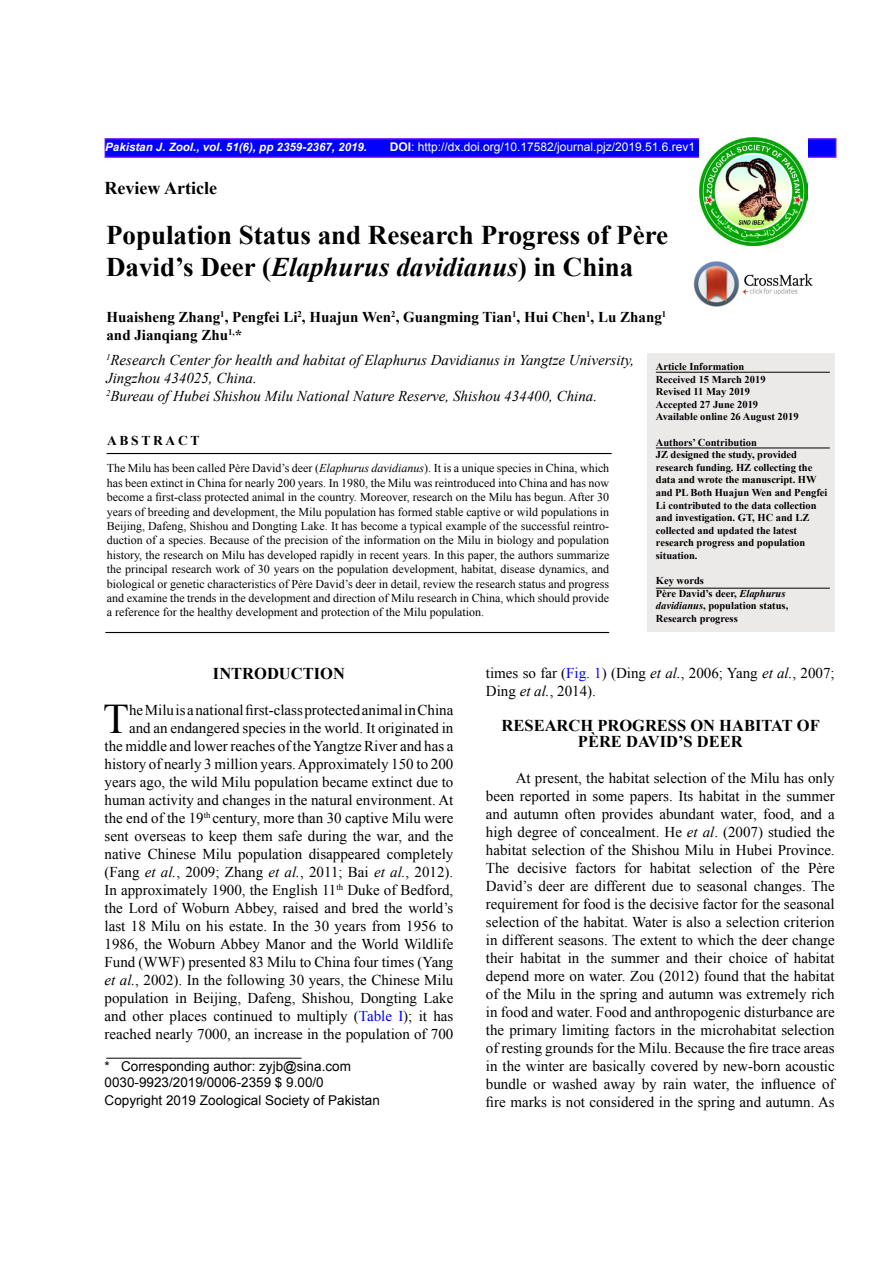
<style>
.page{position:relative;width:893px;height:1263px;background:#fff}
.page>*{position:absolute;margin:0;border:0;box-sizing:border-box;transform-origin:0 0}
.t1{font:42.15px "Times New Roman";color:#000}
.t2{font:700 27px/32.4px "Times New Roman";color:#000}
.t3{font:700 18px "Times New Roman";color:#000}
.t4{font:700 16.5px/16.5px "Times New Roman";color:#000;text-align:center}
.t5{font:15px/18px "Times New Roman";color:#000;text-align:right}
.t6{font:italic 15px/18px "Times New Roman";color:#000}
.t7{font:700 15px/18px "Times New Roman";color:#000}
.t8{font:13.5px/16.2px "Arial";color:#000}
.t9{font:700 13.5px "Times New Roman";letter-spacing:.2em;color:#000}
.t10{font:12px/14.4px "Times New Roman";color:#000;text-align:justify}
.t11{font:12px "Arial";color:#fff}
.t12{font:italic 700 11.55px "Arial";color:#fff}
.t13{font:700 10.5px/12.6px "Times New Roman";color:#000}
.s1{font-weight:700}
.s2{font-style:italic}
.s3{color:#00f}
</style>
<div class="page">
<img style="left:694px;top:261px;width:119px;height:45px">
<div style="left:105px;top:138px;width:731px;height:20px;background:#00f;border:2px solid #60f"></div>
<img style="left:699px;top:138px;width:108px;height:108px">
<div style="left:647px;top:353px;width:187px;height:278px;background:#ece9e9"></div>
<hr style="left:656px;top:448px;width:174px;height:1px;background:#000">
<hr style="left:107px;top:453px;width:505px;height:1px;background:#000">
<hr style="left:105px;top:632px;width:504px;height:1px;background:#000">
<hr style="left:656px;top:372px;width:174px;height:1px;background:#000">
<hr style="left:106px;top:1058px;width:196px;height:1px;background:#000">
<hr style="left:656px;top:588px;width:174px;height:1px;background:#000">
<p class="t12" style="left:105px;top:139px;width:263px">Pakistan J. Zool., vol. 51(6), pp 2359-2367, 2019.</p>
<p class="t11" style="left:390px;top:138px;width:307px"><span class="s1">DOI</span>: http://dx.doi.org/10.17582/journal.pjz/2019.51.6.rev1</p>
<p class="t3" style="left:105px;top:176px;width:114px">Review Article</p>
<h2 class="t2" style="left:106px;top:218px;width:563px">Population Status and Research Progress of Père<br>David’s Deer (<span class="s2">Elaphurus davidianus</span>) in China</h2>
<p class="t7" style="left:106px;top:307px;width:561px">Huaisheng Zhang<sup>1</sup>, Pengfei Li<sup>2</sup>, Huajun Wen<sup>2</sup>, Guangming Tian<sup>1</sup>, Hui Chen<sup>1</sup>, Lu Zhang<sup>1 </sup>and Jianqiang Zhu<sup>1,</sup>*</p>
<p class="t6" style="left:106px;top:351px;width:530px"><sup>1</sup>Research Center for health and habitat of Elaphurus Davidianus in Yangtze University,<br>Jingzhou 434025, China.<br><sup>2</sup>Bureau of Hubei Shishou Milu National Nature Reserve, Shishou 434400, China.</p>
<p class="t13" style="left:656px;top:360px;width:144px">Article Information<br>Received 15 March 2019<br>Revised 11 May 2019<br>Accepted 27 June 2019<br>Available online 26 August 2019</p>
<p class="t13" style="left:656px;top:435px;width:173px">Authors’ Contribution<br>JZ designed the study, provided research funding. HZ collecting the data and wrote the manuscript. HW and PL Both Huajun Wen and Pengfei<br>Li contributed to the data collection and investigation. GT, HC and LZ collected and updated the latest research progress and population situation.</p>
<p class="t13" style="left:656px;top:574px;width:134px">Key words<br>Père David’s deer, <span class="s2">Elaphurus davidianus</span>, population status,<br>Research progress</p>
<p class="t9" style="left:107px;top:431px;width:94px">ABSTRACT</p>
<p class="t10" style="left:107px;top:461px;width:504px">The Milu has been called Père David’s deer (<span class="s2">Elaphurus davidianus</span>). It is a unique species in China, which has been extinct in China for nearly 200 years. In 1980, the Milu was reintroduced into China and has now become a first-class protected animal in the country. Moreover, research on the Milu has begun. After 30 years of breeding and development, the Milu population has formed stable captive or wild populations in Beijing, Dafeng, Shishou and Dongting Lake. It has become a typical example of the successful reintro&shy;duction of a species. Because of the precision of the information on the Milu in biology and population history, the research on Milu has developed rapidly in recent years. In this paper, the authors summarize the principal research work of 30 years on the population development, habitat, disease dynamics, and biological or genetic characteristics of Père David’s deer in detail, review the research status and progress and examine the trends in the development and direction of Milu research in China, which should provide a reference for the healthy development and protection of the Milu population.</p>
<p class="t4" style="left:213px;top:665px;width:133px">INTRODUCTION</p>
<p class="t5" style="left:105px;top:700px;width:350px">he Milu is a national first-class protected animal in China and an endangered species in the world. It originated in<br>the middle and lower reaches of the Yangtze River and has a history of nearly 3 million years. Approximately 150 to 200 years ago, the wild Milu population became extinct due to human activity and changes in the natural environment. At the end of the 19<sup>th</sup> century, more than 30 captive Milu were sent overseas to keep them safe during the war, and the native Chinese Milu population disappeared completely (Fang <span class="s2">et al.</span>, 2009; Zhang <span class="s2">et al.</span>, 2011; Bai <span class="s2">et al.</span>, 2012).<br>In approximately 1900, the English 11<sup>th</sup> Duke of Bedford, the Lord of Woburn Abbey, raised and bred the world’s last 18 Milu on his estate. In the 30 years from 1956 to 1986, the Woburn Abbey Manor and the World Wildlife Fund (WWF) presented 83 Milu to China four times (Yang <span class="s2">et al.</span>, 2002). In the following 30 years, the Chinese Milu population in Beijing, Dafeng, Shishou, Dongting Lake and other places continued to multiply (<span class="s3">Table I</span>); it has reached nearly 7000, an increase in the population of 700</p>
<p class="t8" style="left:105px;top:1058px;width:248px">* Corresponding author: zyjb@sina.com<br>0030-9923/2019/0006-2359 $ 9.00/0</p>
<p class="t8" style="left:105px;top:1093px;width:277px">Copyright 2019 Zoological Society of Pakistan</p>
<h1 class="t1" style="left:103px;top:690px;width:27px">T</h1>
<p class="t5" style="left:486px;top:664px;width:350px;text-align:left">times so far (<span class="s3">Fig. 1</span>) (Ding <span class="s2">et al.</span>, 2006; Yang <span class="s2">et al.</span>, 2007;<br>Ding <span class="s2">et al.</span>, 2014).</p>
<p class="t4" style="left:502px;top:716px;width:320px">RESEARCH PROGRESS ON HABITAT OF<br>PÈRE DAVID’S DEER</p>
<p class="t5" style="left:486px;top:769px;width:350px;text-align:justify;text-indent:30px">At present, the habitat selection of the Milu has only been reported in some papers. Its habitat in the summer and autumn often provides abundant water, food, and a high degree of concealment. He <span class="s2">et al</span>. (2007) studied the habitat selection of the Shishou Milu in Hubei Province.<br>The decisive factors for habitat selection of the Père David’s deer are different due to seasonal changes. The requirement for food is the decisive factor for the seasonal selection of the habitat. Water is also a selection criterion in different seasons. The extent to which the deer change their habitat in the summer and their choice of habitat depend more on water. Zou (2012) found that the habitat of the Milu in the spring and autumn was extremely rich in food and water. Food and anthropogenic disturbance are the primary limiting factors in the microhabitat selection of resting grounds for the Milu. Because the fire trace areas in the winter are basically covered by new-born acoustic bundle or washed away by rain water, the influence of fire marks is not considered in the spring and autumn. As</p>
</div>
